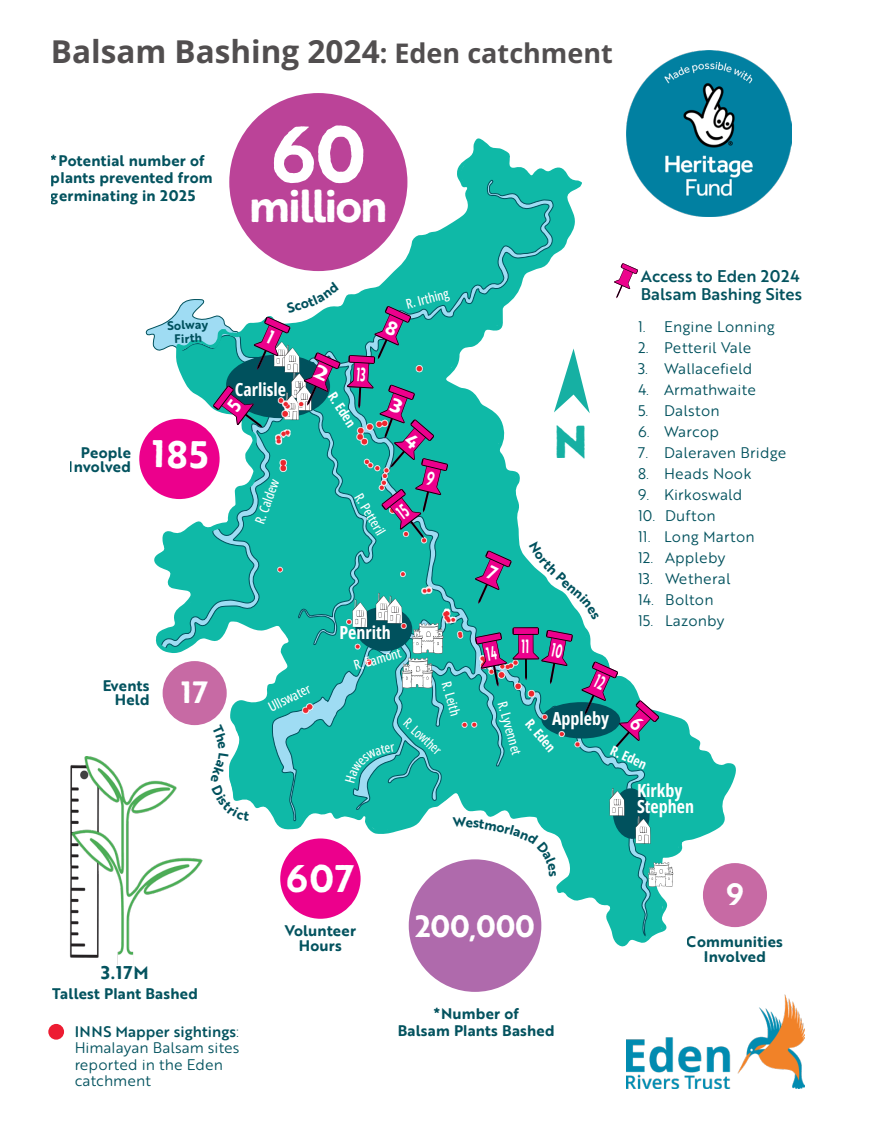
<style>
.page{position:relative;width:873px;height:1137px;background:#fff}
.page>*{position:absolute;margin:0;border:0;box-sizing:border-box;transform-origin:0 0}
.t1{font:700 77.25px "Brother 1816 Printed";color:#fff}
.t2{font:700 45px "Brother 1816 Printed";letter-spacing:-.05em;color:#fff}
.t3{font:800 45px "Brother 1816 Printed";color:#16b0a3}
.t4{font:700 37.5px "Brother 1816 Printed";color:#fff}
.t5{font:700 31.5px "Open Sans";color:rgb(35 31 32/.79)}
.t6{font:700 30px "Brother 1816 Printed";letter-spacing:-.01em;color:#fff}
.t7{font:700 18px/16.5px "Open Sans Condensed";color:#fff}
.t8{font:700 18px "Brother 1816 Printed";color:#00515d}
.t9{font:500 16.5px/18px "Brother 1816 Printed";color:#00515d}
.t10{font:15px/16.5px "Brother 1816 Printed";letter-spacing:.01em;color:#00515d}
.t11{font:700 15px/17.2px "Brother 1816 Printed";letter-spacing:.01em;color:#00515d;text-align:center}
.t12{font:500 13.5px "Open Sans Condensed";color:#fff}
.t13{font:700 13.5px "Open Sans Condensed";color:#fff}
.t14{font:500 13.5px "Open Sans Condensed";color:#fff;scale:.9 1}
.t15{font:700 12px/13.5px "Brother 1816 Printed";color:#00515d;text-align:center}
.s1{font-size:27px}
.s2{font-weight:500}
</style>
<div class="page">
<img style="left:117px;top:50px;width:675px;height:942px">
<svg style="left:614px;top:263px;width:23px;height:35px"></svg>
<div style="left:280px;top:838px;width:80px;height:81px;background:#ec008c;border-radius:50%"></div>
<div style="left:162px;top:661px;width:65px;height:64px;background:#c76aa4;border-radius:50%"></div>
<div style="left:48px;top:1024px;width:16px;height:16px;background:#ed1c32;border-radius:50%"></div>
<div style="left:408px;top:859px;width:133px;height:133px;background:#af6aac;border-radius:50%"></div>
<div style="left:702px;top:863px;width:64px;height:64px;background:#c76aa4;border-radius:50%"></div>
<div style="left:229px;top:93px;width:178px;height:178px;background:#bb4398;border-radius:50%"></div>
<img style="left:69px;top:756px;width:133px;height:208px">
<svg style="left:553px;top:348px;width:36px;height:65px"></svg>
<img style="left:626px;top:994px;width:178px;height:94px">
<img style="left:625px;top:51px;width:166px;height:165px">
<svg style="left:529px;top:541px;width:70px;height:79px"></svg>
<svg style="left:452px;top:817px;width:104px;height:60px"></svg>
<svg style="left:211px;top:724px;width:38px;height:97px"></svg>
<svg style="left:474px;top:550px;width:37px;height:54px;background:#487a93"></svg>
<svg style="left:139px;top:282px;width:201px;height:217px"></svg>
<svg style="left:581px;top:661px;width:78px;height:87px"></svg>
<svg style="left:347px;top:306px;width:101px;height:232px;background:#37969d"></svg>
<svg style="left:475px;top:627px;width:97px;height:60px;background:#5b7593"></svg>
<svg style="left:345px;top:744px;width:50px;height:39px;background:#24b8ae"></svg>
<h3 class="t5" style="left:51px;top:30px;width:563px">Balsam Bashing 2024<span class="s1">: Eden catchment</span></h3>
<p class="t11" style="left:51px;top:152px;width:163px;text-align:left">*Potential number of plants prevented from germinating in 2025</p>
<p class="t15" style="left:167px;top:318px;width:42px;rotate:-2deg">Solway<br>Firth</p>
<p class="t11" style="left:69px;top:446px;width:64px;line-height:13.5px;text-align:right">People<br>Involved</p>
<p class="t11" style="left:115px;top:679px;width:95px;line-height:13.5px;text-align:left;text-indent:-13px">Events<br>Held <sup>17</sup></p>
<p class="t8" style="left:101px;top:959px;width:49px">3.17M</p>
<p class="t11" style="left:52px;top:985px;width:147px">Tallest Plant Bashed</p>
<h1 class="t1" style="left:270px;top:95px;width:97px">60</h1>
<h2 class="t2" style="left:249px;top:171px;width:140px">million</h2>
<p class="t12" style="left:404px;top:295px;width:45px;rotate:-15deg">R. Irthing</p>
<p class="t7" style="left:235px;top:381px;width:53px">Carlisle</p>
<p class="t12" style="left:250px;top:520px;width:49px;rotate:-70deg">R. Caldew</p>
<p class="t13" style="left:339px;top:388px;width:40px;rotate:56deg">R. Eden</p>
<p class="t12" style="left:366px;top:489px;width:48px;rotate:59deg">R. Petteril</p>
<p class="t7" style="left:339px;top:623px;width:53px">Penrith</p>
<p class="t12" style="left:265px;top:699px;width:47px;rotate:-27deg">Ullswater</p>
<p class="t12" style="left:351px;top:657px;width:50px;rotate:-16deg">R. Eamont</p>
<p class="t12" style="left:455px;top:679px;width:37px;rotate:74deg">R. Leith</p>
<p class="t14" style="left:412px;top:714px;width:53px;rotate:43deg">R. Lowther</p>
<h3 class="t4" style="left:285px;top:850px;width:70px">607</h3>
<h2 class="t3" style="left:553px;top:407px;width:35px">N</h2>
<p class="t9" style="left:640px;top:266px;width:163px">Access to Eden 2024<br>Balsam Bashing Sites</p>
<p class="t10" style="left:638px;top:317px;width:138px">1. Engine Lonning</p>
<p class="t10" style="left:638px;top:338px;width:115px">2. Petteril Vale</p>
<p class="t10" style="left:638px;top:359px;width:116px">3. Wallacefield</p>
<p class="t10" style="left:638px;top:380px;width:119px">4. Armathwaite</p>
<p class="t10" style="left:638px;top:401px;width:83px">5. Dalston</p>
<p class="t10" style="left:638px;top:422px;width:82px">6. Warcop</p>
<p class="t10" style="left:638px;top:443px;width:150px">7. Daleraven Bridge</p>
<p class="t10" style="left:638px;top:464px;width:115px">8. Heads Nook</p>
<p class="t10" style="left:638px;top:485px;width:106px">9. Kirkoswald</p>
<p class="t10" style="left:638px;top:506px;width:79px">10. Dufton</p>
<p class="t10" style="left:638px;top:527px;width:118px">11. Long Marton</p>
<p class="t10" style="left:638px;top:548px;width:89px">12. Appleby</p>
<p class="t10" style="left:638px;top:569px;width:94px">13. Wetheral</p>
<p class="t10" style="left:638px;top:590px;width:77px">14. Bolton</p>
<p class="t10" style="left:638px;top:611px;width:88px">15. Lazonby</p>
<p class="t12" style="left:511px;top:699px;width:56px;rotate:74deg">R. Lyvennet</p>
<p class="t7" style="left:552px;top:710px;width:59px">Appleby</p>
<p class="t13" style="left:535px;top:715px;width:40px;rotate:50deg">R. Eden</p>
<p class="t13" style="left:615px;top:740px;width:40px;rotate:24deg">R. Eden</p>
<p class="t7" style="left:636px;top:781px;width:58px">Kirkby<br>Stephen</p>
<h3 class="t6" style="left:726px;top:871px;width:19px">9</h3>
<p class="t11" style="left:284px;top:923px;width:73px;line-height:15px">Volunteer<br>Hours</p>
<h3 class="t6" style="left:415px;top:903px;width:121px">200,000</h3>
<p class="t11" style="left:686px;top:933px;width:97px;line-height:15px">Communities<br>Involved</p>
<p class="t10" style="left:74px;top:1023px;width:167px"><span class="s2">INNS Mapper sightings</span>:<br>Himalayan Balsam sites reported in the Eden catchment</p>
<p class="t11" style="left:397px;top:1004px;width:158px">*Number of<br>Balsam Plants Bashed</p>
</div>
